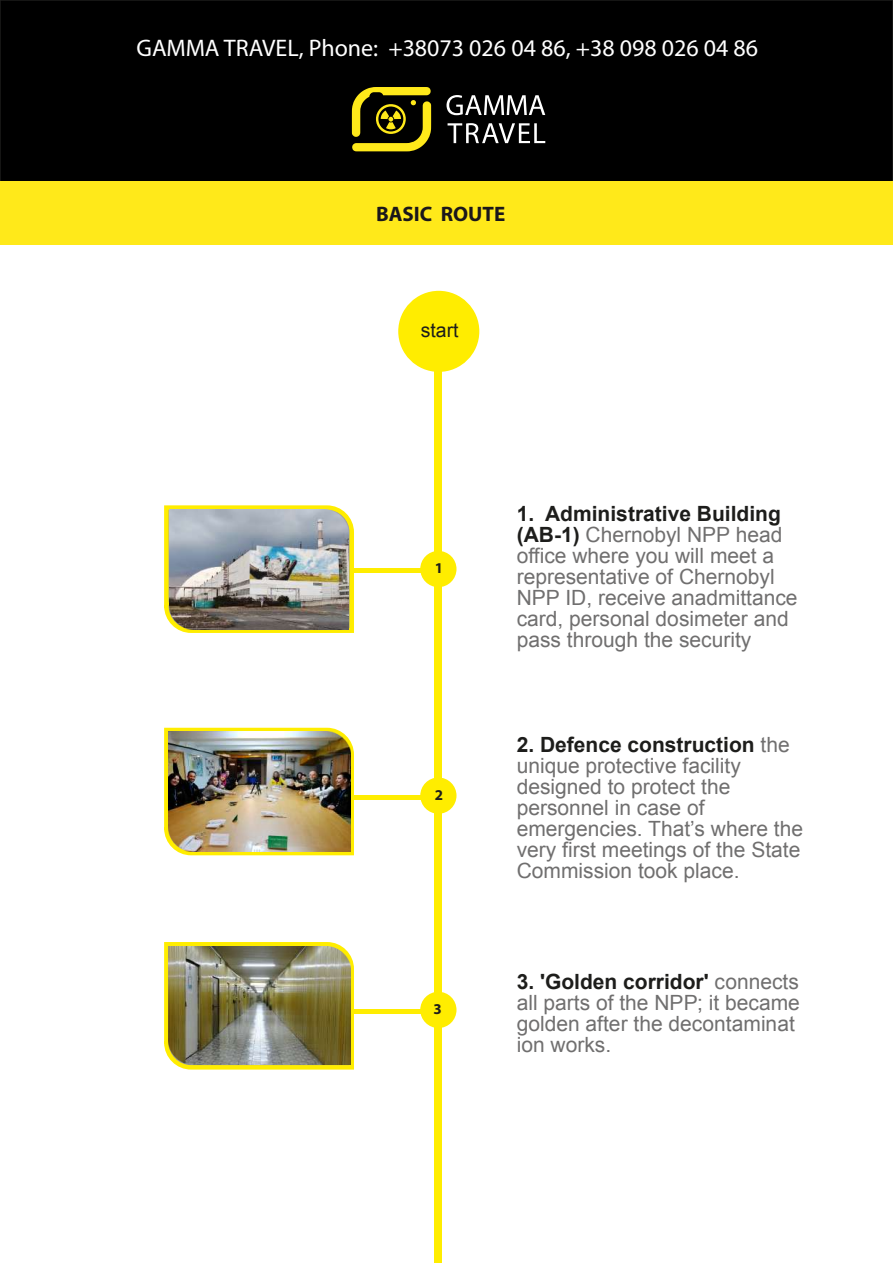
<style>
.page{position:relative;width:893px;height:1263px;background:#fff}
.page>*{position:absolute;margin:0;border:0;box-sizing:border-box;transform-origin:0 0}
.t1{font:24px "Myriad Pro";color:#fff}
.t2{font:21px/21px "Arial";color:#706f6f}
.t3{font:700 21px "Myriad Pro";color:#1a171b}
.t4{font:19.5px "Arial";color:#1d1d1b}
.t5{font:700 15px "Myriad Pro";color:#1d1d1b}
.s1{font-weight:700;color:#1d1d1b}
</style>
<div class="page">
<div style="left:0;top:0;width:893px;height:183px;background:#000"></div>
<div style="left:0;top:0;width:893px;height:184px;border:2px solid #1d1d1b"></div>
<div style="left:0;top:181px;width:893px;height:63px;background:#ffe91a"></div>
<svg style="left:446px;top:95px;width:99px;height:20px"></svg>
<svg style="left:448px;top:123px;width:97px;height:20px"></svg>
<svg style="left:352px;top:87px;width:79px;height:64px"></svg>
<div style="left:435px;top:370px;width:7px;height:893px;background:#ffed00"></div>
<div style="left:398px;top:291px;width:81px;height:81px;background:#ffed00;border-radius:50%"></div>
<svg style="left:164px;top:505px;width:192px;height:128px"></svg>
<div style="left:420px;top:551px;width:36px;height:36px;background:#ffed00;border-radius:50%"></div>
<hr style="left:352px;top:569px;width:70px;height:4px;background:#ffed00">
<svg style="left:164px;top:727px;width:192px;height:129px"></svg>
<div style="left:420px;top:777px;width:36px;height:37px;background:#ffed00;border-radius:50%"></div>
<hr style="left:352px;top:795px;width:70px;height:4px;background:#ffed00">
<svg style="left:164px;top:942px;width:192px;height:128px"></svg>
<div style="left:420px;top:992px;width:36px;height:36px;background:#ffed00;border-radius:50%"></div>
<hr style="left:352px;top:1009px;width:70px;height:4px;background:#ffed00">
<img style="left:169px;top:509px;width:180px;height:120px">
<img style="left:169px;top:732px;width:181px;height:120px">
<img style="left:168px;top:946px;width:182px;height:119px">
<p class="t1" style="left:136px;top:33px;width:623px">GAMMA TRAVEL, Phone: +38073 026 04 86, +38 098 026 04 86</p>
<p class="t3" style="left:376px;top:201px;width:131px">BASIC ROUTE</p>
<p class="t4" style="left:421px;top:317px;width:39px">start</p>
<p class="t5" style="left:435px;top:558px;width:10px">1</p>
<p class="t5" style="left:435px;top:785px;width:10px">2</p>
<p class="t5" style="left:433px;top:999px;width:10px">3</p>
<p class="t2" style="left:517px;top:504px;width:282px"><span class="s1">1. Administrative Building (AB-1)</span> Chernobyl NPP head office where you will meet a representative of Chernobyl<br>NPP ID, receive anadmittance card, personal dosimeter and pass through the security</p>
<p class="t2" style="left:517px;top:734px;width:288px"><span class="s1">2. Defence construction</span> the unique protective facility designed to protect the personnel in case of emergencies. That’s where the very first meetings of the State<br>Commission took place.</p>
<p class="t2" style="left:517px;top:971px;width:285px"><span class="s1">3. 'Gоldеn соrrіdоr'</span> соnnесts аll раrts оf thе NРР; іt bесаmе gоldеn аftеr thе dесоntаmіnаt іоn wоrks.</p>
</div>
